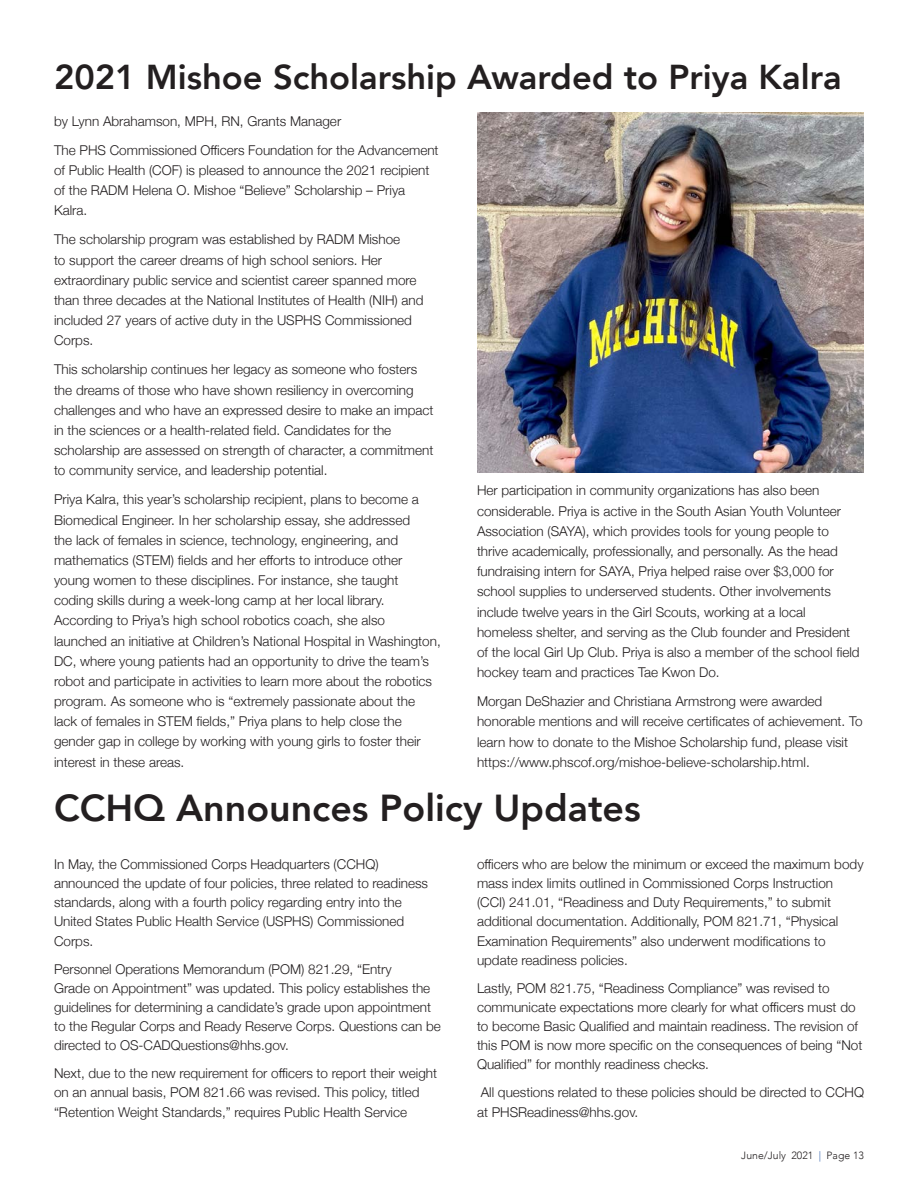
<style>
.page{position:relative;width:918px;height:1188px;background:#fff}
.page>*{position:absolute;margin:0;border:0;box-sizing:border-box;transform-origin:0 0}
.Headline_1{font:800 37.5px "Avenir";color:#231f20}
.Headline_1-2{font:800 34.5px "Avenir";color:#231f20}
.Body{font:300 13.5px/20.1px "Helvetica Neue";color:#231f20}
.t1{font:300 10.5px "Avenir";color:#231f20}
.s1{color:#2e5fac}
</style>
<div class="page">
<img style="left:477px;top:112px;width:387px;height:361px">
<p class="Headline_1-2" style="left:54px;top:50px;width:789px">2021 Mishoe Scholarship Awarded to Priya Kalra</p>
<p class="Body" style="left:54px;top:110px;width:289px">by Lynn Abrahamson, MPH, RN, Grants Manager</p>
<p class="Body" style="left:54px;top:139px;width:386px">The PHS Commissioned Officers Foundation for the Advancement of Public Health (COF) is pleased to announce the 2021 recipient of the RADM Helena O. Mishoe “Believe” Scholarship – Priya Kalra.</p>
<p class="Body" style="left:54px;top:229px;width:371px">The scholarship program was established by RADM Mishoe<br>to support the career dreams of high school seniors. Her extraordinary public service and scientist career spanned more than three decades at the National Institutes of Health (NIH) and included 27 years of active duty in the USPHS Commissioned Corps.</p>
<p class="Body" style="left:54px;top:359px;width:381px">This scholarship continues her legacy as someone who fosters the dreams of those who have shown resiliency in overcoming challenges and who have an expressed desire to make an impact in the sciences or a health-related field. Candidates for the scholarship are assessed on strength of character, a commitment to community service, and leadership potential.</p>
<p class="Body" style="left:54px;top:489px;width:388px">Priya Kalra, this year’s scholarship recipient, plans to become a Biomedical Engineer. In her scholarship essay, she addressed<br>the lack of females in science, technology, engineering, and mathematics (STEM) fields and her efforts to introduce other young women to these disciplines. For instance, she taught coding skills during a week-long camp at her local library.<br>According to Priya’s high school robotics coach, she also launched an initiative at Children’s National Hospital in Washington, DC, where young patients had an opportunity to drive the team’s robot and participate in activities to learn more about the robotics program. As someone who is “extremely passionate about the lack of females in STEM fields,” Priya plans to help close the gender gap in college by working with young girls to foster their interest in these areas.</p>
<p class="Body" style="left:477px;top:480px;width:384px">Her participation in community organizations has also been considerable. Priya is active in the South Asian Youth Volunteer Association (SAYA), which provides tools for young people to thrive academically, professionally, and personally. As the head fundraising intern for SAYA, Priya helped raise over $3,000 for school supplies to underserved students. Other involvements include twelve years in the Girl Scouts, working at a local homeless shelter, and serving as the Club founder and President of the local Girl Up Club. Priya is also a member of the school field hockey team and practices Tae Kwon Do.</p>
<p class="Body" style="left:477px;top:690px;width:387px">Morgan DeShazier and Christiana Armstrong were awarded honorable mentions and will receive certificates of achievement. To learn how to donate to the Mishoe Scholarship fund, please visit https://www.phscof.org/mishoe-believe-scholarship.html.</p>
<p class="Headline_1" style="left:54px;top:779px;width:588px">CCHQ Announces Policy Updates</p>
<p class="Body" style="left:54px;top:854px;width:376px;line-height:19.2px">In May, the Commissioned Corps Headquarters (CCHQ) announced the update of four policies, three related to readiness standards, along with a fourth policy regarding entry into the United States Public Health Service (USPHS) Commissioned Corps.</p>
<p class="Body" style="left:54px;top:958px;width:388px;line-height:19.2px">Personnel Operations Memorandum (POM) 821.29, “Entry<br>Grade on Appointment” was updated. This policy establishes the guidelines for determining a candidate’s grade upon appointment to the Regular Corps and Ready Reserve Corps. Questions can be directed to OS-CADQuestions@hhs.gov.</p>
<p class="Body" style="left:54px;top:1063px;width:385px;line-height:19.2px">Next, due to the new requirement for officers to report their weight on an annual basis, POM 821.66 was revised. This policy, titled “Retention Weight Standards,” requires Public Health Service</p>
<p class="Body" style="left:477px;top:854px;width:388px;line-height:19.2px">officers who are below the minimum or exceed the maximum body mass index limits outlined in Commissioned Corps Instruction (CCI) 241.01, “Readiness and Duty Requirements,” to submit additional documentation. Additionally, POM 821.71, “Physical Examination Requirements” also underwent modifications to update readiness policies.</p>
<p class="Body" style="left:477px;top:977px;width:387px;line-height:19.2px">Lastly, POM 821.75, “Readiness Compliance” was revised to communicate expectations more clearly for what officers must do to become Basic Qualified and maintain readiness. The revision of this POM is now more specific on the consequences of being “Not Qualified” for monthly readiness checks.</p>
<p class="Body" style="left:477px;top:1082px;width:389px;line-height:19.2px">All questions related to these policies should be directed to CCHQ at PHSReadiness@hhs.gov.</p>
<p class="t1" style="left:741px;top:1149px;width:124px">June/July 2021 <span class="s1">|</span> Page 13</p>
</div>
